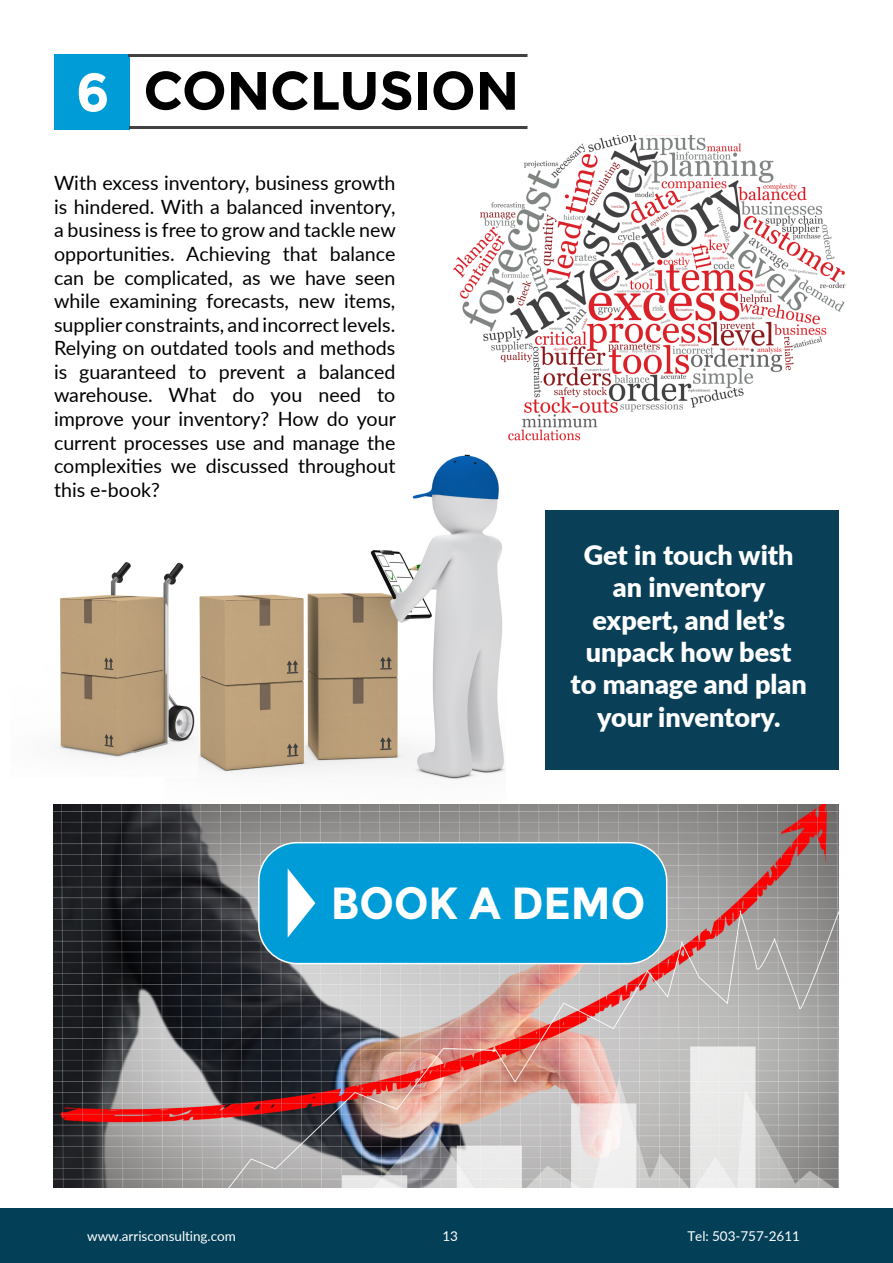
<style>
.page{position:relative;width:893px;height:1263px;background:#fff}
.page>*{position:absolute;margin:0;border:0;box-sizing:border-box;transform-origin:0 0}
.t1{font:700 54px "Montserrat";letter-spacing:-.005em;color:#000}
.t2{font:700 54px "Montserrat";color:#fff}
.t3{font:700 45px "Montserrat";color:#fff;scale:.93 1}
.t4{font:900 27px/32.4px "Lato";color:#fff;text-align:center}
.t5{font:19.65px/23.5px "Lato";color:#000;text-align:justify}
.t6{font:13.5px "Lato";letter-spacing:-.005em;color:#fff}
</style>
<div class="page">
<img style="left:53px;top:804px;width:785px;height:383px">
<div style="left:259px;top:843px;width:408px;height:120px;background:#009cd8;border-radius:38px"></div>
<div style="left:258px;top:842px;width:409px;height:122px;border:2px solid #fff;border-radius:38px"></div>
<div style="left:545px;top:510px;width:294px;height:260px;background:#093f57"></div>
<img style="left:453px;top:135px;width:393px;height:306px">
<img style="left:198px;top:419px;width:308px;height:361px">
<div style="left:54px;top:54px;width:75px;height:75px;background:#009cd8"></div>
<hr style="left:128px;top:54px;width:399px;height:3px;background:#414042">
<hr style="left:129px;top:126px;width:398px;height:3px;background:#414042">
<img style="left:57px;top:562px;width:138px;height:195px">
<svg style="left:288px;top:869px;width:27px;height:69px"></svg>
<div style="left:0;top:1209px;width:893px;height:54px;background:#034058"></div>
<p class="t2" style="left:76px;top:60px;width:36px">6</p>
<p class="t1" style="left:144px;top:59px;width:377px">CONCLUSION</p>
<p class="t5" style="left:54px;top:170px;width:343px">With excess inventory, business growth is hindered. With a balanced inventory, a business is free to grow and tackle new opportunities. Achieving that balance can be complicated, as we have seen while examining forecasts, new items, supplier constraints, and incorrect levels.</p>
<p class="t5" style="left:54px;top:336px;width:343px">Relying on outdated tools and methods is guaranteed to prevent a balanced warehouse. What do you need to improve your inventory? How do your current processes use and manage the complexities we discussed throughout this e-book?</p>
<p class="t4" style="left:570px;top:537px;width:238px">Get in touch with an inventory expert, and let’s unpack how best to manage and plan your inventory.</p>
<p class="t3" style="left:331px;top:877px;width:340px">BOOK A DEMO</p>
<p class="t6" style="left:87px;top:1226px;width:150px">www.arrisconsulting.com</p>
<p class="t6" style="left:442px;top:1226px;width:17px">13</p>
<p class="t6" style="left:687px;top:1226px;width:114px">Tel: 503-757-2611</p>
</div>
